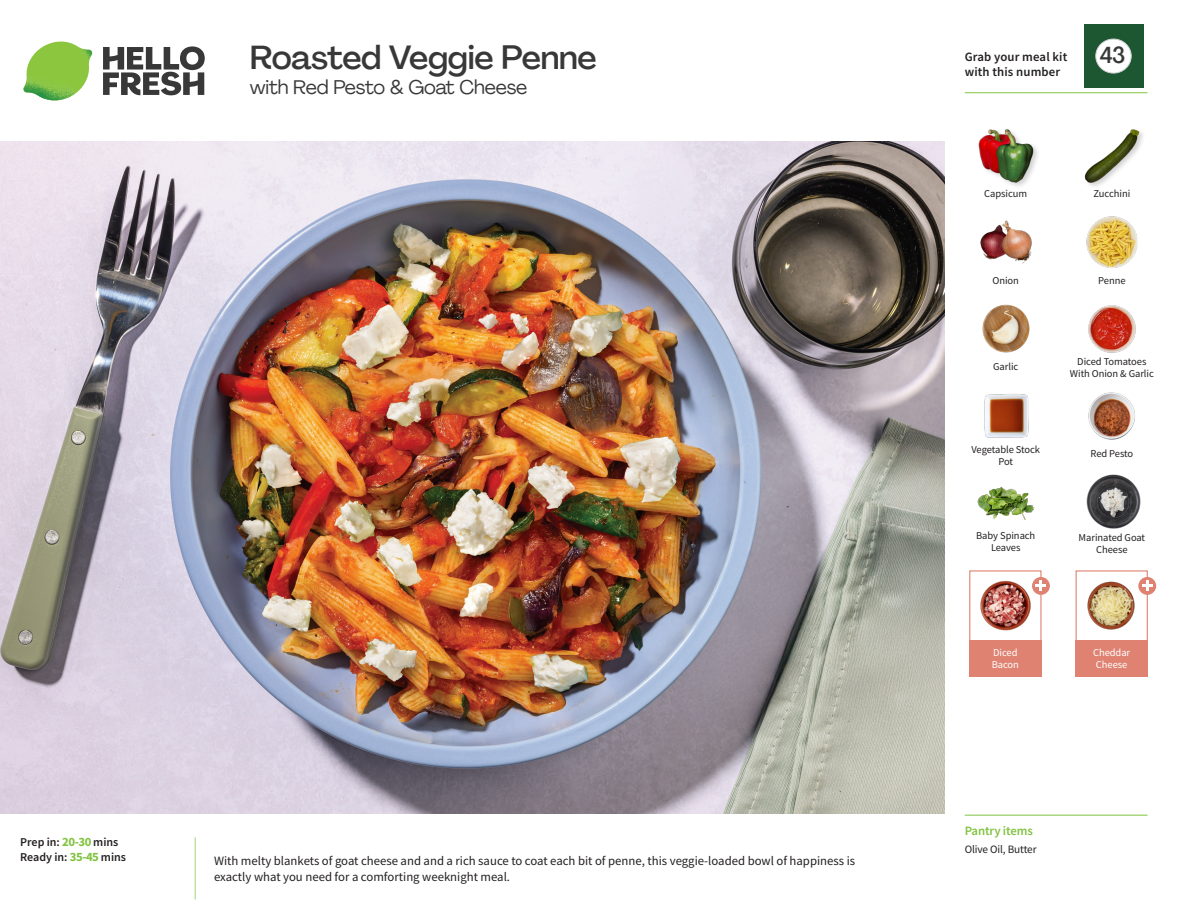
<style>
.page{position:relative;width:1188px;height:918px;background:#fff}
.page>*{position:absolute;margin:0;border:0;box-sizing:border-box;transform-origin:0 0}
._15_Titel_UK{font:500 33px "Agrandir";letter-spacing:-.015em;color:#383839}
._002_Label_Nr{font:500 22.8px "Agrandir";color:#383839;scale:.94 1}
._15_Titel_UK-2{font:19.5px "Agrandir";letter-spacing:-.01em;color:#383839}
.Step_6_Text_AU{font:12.75px/16.5px "Source Sans Pro";color:#231f20}
.t1{font:600 12.75px/15px "Source Sans Pro";letter-spacing:.01em;color:#231f20}
._04_Headers_Front{font:600 12.75px "Source Sans Pro";letter-spacing:-.01em;color:#81c340}
._04_Intro{font:600 12px "Source Sans Pro";color:#231f20}
._05_Pantry{font:11.25px "Source Sans Pro";letter-spacing:-.01em;color:#231f20}
._18_FRONT_ingredients{font:10.5px/12px "Source Sans Pro";letter-spacing:-.005em;color:#231f20;text-align:center}
._18_FRONT_ingredients-2{font:10.5px/12px "Source Sans Pro";letter-spacing:-.005em;color:#fff}
.s1{font-weight:700;font-size:12.75px;color:#81c340}
</style>
<div class="page">
<svg style="left:103px;top:46px;width:102px;height:49px"></svg>
<img style="left:23px;top:42px;width:69px;height:59px">
<img style="left:0;top:142px;width:945px;height:672px">
<div style="left:1076px;top:570px;width:72px;height:73px;border:1px solid #df8272"></div>
<div style="left:1076px;top:640px;width:72px;height:37px;background:#df8272"></div>
<div style="left:969px;top:640px;width:73px;height:37px;background:#df8272"></div>
<img style="left:1087px;top:581px;width:48px;height:49px">
<div style="left:969px;top:570px;width:73px;height:73px;border:1px solid #df8272"></div>
<img style="left:980px;top:580px;width:54px;height:51px">
<svg style="left:1032px;top:577px;width:18px;height:18px"></svg>
<svg style="left:1036px;top:581px;width:10px;height:10px"></svg>
<div style="left:1138px;top:577px;width:18px;height:18px;background:#df8272;border-radius:50%"></div>
<svg style="left:1142px;top:581px;width:11px;height:10px"></svg>
<img style="left:1088px;top:305px;width:48px;height:48px">
<img style="left:1088px;top:392px;width:47px;height:48px">
<img style="left:984px;top:394px;width:45px;height:44px">
<img style="left:977px;top:487px;width:57px;height:33px">
<img style="left:1086px;top:474px;width:55px;height:55px">
<img style="left:982px;top:304px;width:48px;height:49px">
<img style="left:980px;top:220px;width:52px;height:44px">
<img style="left:1086px;top:217px;width:51px;height:51px">
<div style="left:977px;top:128px;width:64px;height:61px;background:#231f20;opacity:.2"></div>
<img style="left:977px;top:128px;width:57px;height:57px">
<img style="left:1084px;top:129px;width:57px;height:56px">
<hr style="left:965px;top:815px;width:183px;height:1px;background:#81c340">
<hr style="left:965px;top:92px;width:183px;height:1px;background:#81c340">
<div style="left:1084px;top:24px;width:59px;height:64px;background:#1d5732"></div>
<div style="left:1096px;top:39px;width:35px;height:34px;background:#fff;border-radius:50%"></div>
<div style="left:1096px;top:39px;width:35px;height:34px;border:1px solid #d1d2d4;border-radius:50%"></div>
<p class="_15_Titel_UK" style="left:250px;top:37px;width:349px">Roasted Veggie Penne</p>
<p class="_15_Titel_UK-2" style="left:250px;top:75px;width:279px">with Red Pesto &amp; Goat Cheese</p>
<p class="_04_Intro" style="left:20px;top:834px;width:100px">Prep in: <span class="s1">20-30</span> mins</p>
<p class="_04_Intro" style="left:20px;top:849px;width:107px">Ready in: <span class="s1">35-45</span> mins</p>
<p class="Step_6_Text_AU" style="left:214px;top:852px;width:643px">With melty blankets of goat cheese and and a rich sauce to coat each bit of penne, this veggie-loaded bowl of happiness is exactly what you need for a comforting weeknight meal.</p>
<p class="t1" style="left:965px;top:49px;width:104px">Grab your meal kit with this number</p>
<p class="_002_Label_Nr" style="left:1100px;top:41px;width:29px">43</p>
<p class="_18_FRONT_ingredients" style="left:984px;top:188px;width:44px">Capsicum</p>
<p class="_18_FRONT_ingredients" style="left:1094px;top:188px;width:38px">Zucchini</p>
<p class="_18_FRONT_ingredients" style="left:993px;top:274px;width:28px">Onion</p>
<p class="_18_FRONT_ingredients" style="left:1098px;top:274px;width:29px">Penne</p>
<p class="_18_FRONT_ingredients" style="left:993px;top:360px;width:27px">Garlic</p>
<p class="_18_FRONT_ingredients" style="left:1070px;top:356px;width:85px">Diced Tomatoes<br>With Onion &amp; Garlic</p>
<p class="_18_FRONT_ingredients" style="left:971px;top:443px;width:70px">Vegetable Stock<br>Pot</p>
<p class="_18_FRONT_ingredients" style="left:1091px;top:448px;width:44px">Red Pesto</p>
<p class="_18_FRONT_ingredients" style="left:976px;top:530px;width:61px">Baby Spinach<br>Leaves</p>
<p class="_18_FRONT_ingredients" style="left:1079px;top:532px;width:68px">Marinated Goat<br>Cheese</p>
<p class="_18_FRONT_ingredients-2" style="left:992px;top:647px;width:29px">Diced<br>Bacon</p>
<p class="_18_FRONT_ingredients-2" style="left:1093px;top:647px;width:39px">Cheddar<br>Cheese</p>
<p class="_04_Headers_Front" style="left:965px;top:822px;width:70px">Pantry items</p>
<p class="_05_Pantry" style="left:965px;top:842px;width:73px">Olive Oil, Butter</p>
</div>
